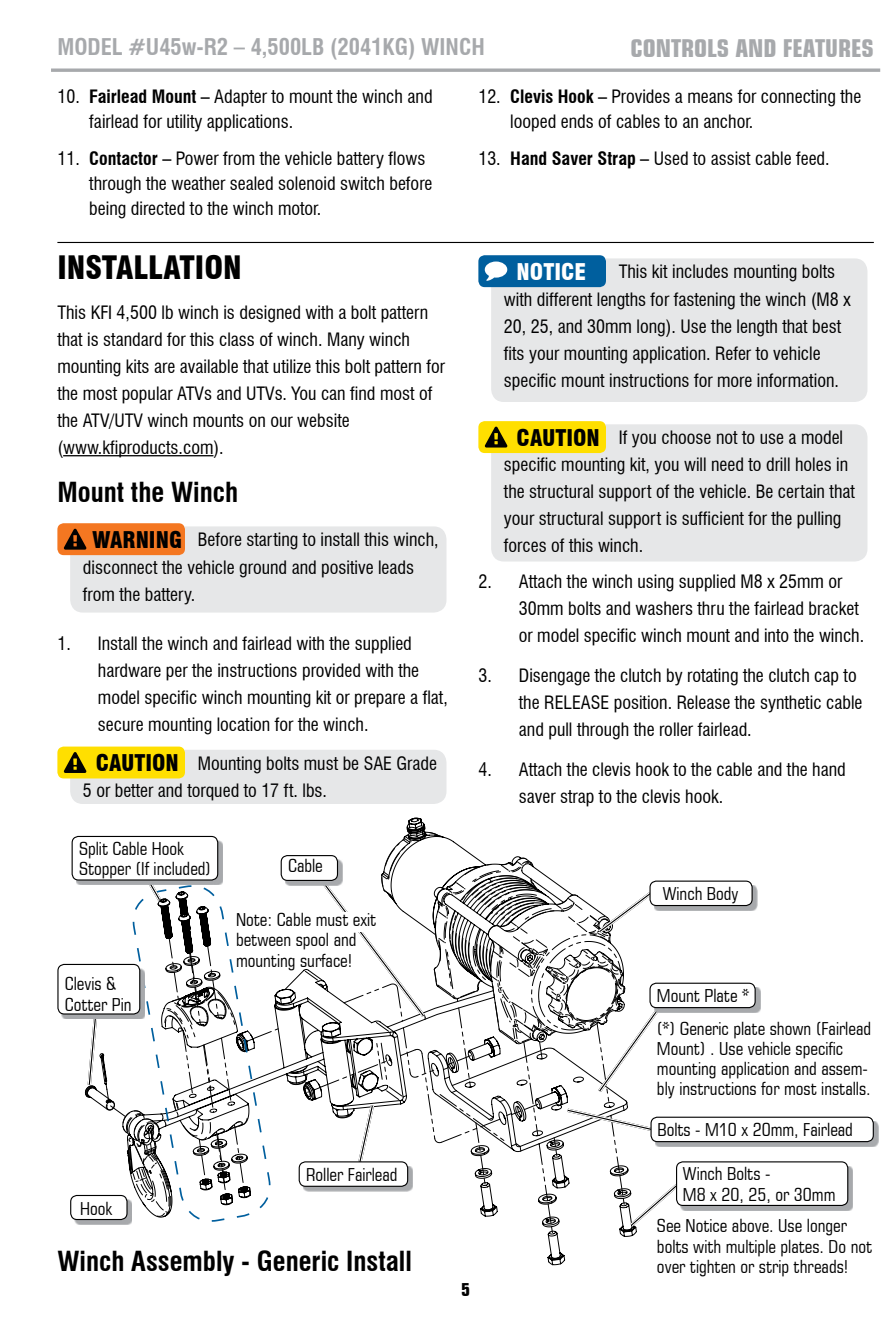
<style>
.page{position:relative;width:893px;height:1340px;background:#fff}
.page>*{position:absolute;margin:0;border:0;box-sizing:border-box;transform-origin:0 0}
.t1{font:900 condensed 31.5px "Swiss 721 BT";color:#000}
.t2{font:700 condensed 27px "Swiss 721 BT";color:#000}
.t3{font:700 condensed 24.75px "Square 721 BT";color:#a7a9ac}
.t4{font:700 condensed 22.5px "Swiss 721 BT";color:#a7a9ac}
.t5{font:900 condensed 22.5px "Swiss 721 BT";color:#000}
.t6{font:900 condensed 22.5px "Swiss 721 BT";color:#fff}
.t7{font:condensed 18px/27px "Swiss 721 BT";color:#000}
.t8{font:condensed 18px/20.2px "Square 721 BT";color:#000}
.t9{font:700 condensed 18px "Square 721 BT";color:#000}
.s1{font-weight:700}
.s2{font-weight:900;font-size:22.5px}
</style>
<div class="page">
<svg style="left:51px;top:68px;width:829px;height:4px;background:#b4b6b8"></svg>
<hr style="left:63px;top:455px;width:150px;height:1px;background:#000">
<div style="left:70px;top:526px;width:376px;height:86px;background:#e6e7e8;border-radius:13px"></div>
<div style="left:57px;top:523px;width:128px;height:32px;background:#f47721;border-radius:6px"></div>
<svg style="left:64px;top:528px;width:22px;height:21px"></svg>
<div style="left:491px;top:424px;width:376px;height:137px;background:#e6e7e8;border-radius:13px"></div>
<div style="left:478px;top:421px;width:128px;height:32px;background:#ffdf00;border-radius:6px"></div>
<svg style="left:485px;top:426px;width:22px;height:21px"></svg>
<div style="left:70px;top:749px;width:376px;height:55px;background:#e6e7e8;border-radius:13px"></div>
<div style="left:57px;top:746px;width:128px;height:32px;background:#ffdf00;border-radius:6px"></div>
<svg style="left:64px;top:752px;width:22px;height:21px"></svg>
<hr style="left:57px;top:242px;width:817px;height:1px;background:#000">
<div style="left:491px;top:258px;width:376px;height:144px;background:#e6e7e8;border-radius:13px"></div>
<div style="left:478px;top:255px;width:128px;height:32px;background:#005f9e;border-radius:6px"></div>
<svg style="left:485px;top:261px;width:22px;height:20px"></svg>
<svg style="left:551px;top:1255px;width:10px;height:3px"></svg>
<svg style="left:687px;top:885px;width:70px;height:25px"></svg>
<div style="left:650px;top:881px;width:102px;height:24px;background:#fff;border-radius:6px"></div>
<div style="left:649px;top:880px;width:104px;height:26px;border:1px solid #000;border-radius:6px"></div>
<svg style="left:687px;top:987px;width:73px;height:25px"></svg>
<div style="left:650px;top:983px;width:105px;height:24px;background:#fff;border-radius:6px"></div>
<div style="left:649px;top:982px;width:107px;height:26px;border:1px solid #000;border-radius:6px"></div>
<svg style="left:687px;top:1121px;width:191px;height:25px"></svg>
<div style="left:651px;top:1117px;width:222px;height:24px;background:#fff;border-radius:6px"></div>
<div style="left:650px;top:1116px;width:224px;height:26px;border:1px solid #000;border-radius:6px"></div>
<svg style="left:687px;top:1166px;width:166px;height:44px"></svg>
<div style="left:677px;top:1161px;width:171px;height:44px;background:#fff;border-radius:6px"></div>
<div style="left:676px;top:1161px;width:172px;height:44px;border:1px solid #000;border-radius:6px"></div>
<div style="left:72px;top:836px;width:146px;height:44px;border:1px solid #000;border-radius:6px"></div>
<div style="left:75px;top:1199px;width:57px;height:25px;background:#a7a9ac"></div>
<div style="left:71px;top:1195px;width:56px;height:24px;background:#fff;border-radius:6px"></div>
<div style="left:70px;top:1194px;width:58px;height:26px;border:1px solid #000;border-radius:6px"></div>
<svg style="left:85px;top:844px;width:194px;height:378px"></svg>
<svg style="left:62px;top:968px;width:83px;height:51px"></svg>
<div style="left:58px;top:964px;width:82px;height:50px;background:#fff;border-radius:6px"></div>
<div style="left:57px;top:963px;width:83px;height:51px;border:1px solid #000;border-radius:6px"></div>
<svg style="left:289px;top:832px;width:398px;height:400px"></svg>
<div style="left:285px;top:859px;width:58px;height:26px;background:#a7a9ac"></div>
<div style="left:281px;top:855px;width:56px;height:25px;background:#fff;border-radius:6px"></div>
<div style="left:281px;top:855px;width:57px;height:26px;border:1px solid #000;border-radius:6px"></div>
<div style="left:236px;top:912px;width:147px;height:19px;background:#fff"></div>
<p class="t4" style="left:57px;top:34px;width:429px">MODEL #U45w-R2 – 4,500LB (2041KG) WINCH</p>
<h3 class="t3" style="left:631px;top:33px;width:26px">CONTROLS</h3>
<h3 class="t3" style="left:735px;top:33px;width:15px">AND</h3>
<h3 class="t3" style="left:783px;top:33px;width:13px">FEATURES</h3>
<p class="t7" style="left:89px;top:84px;width:345px;line-height:24.8px;text-indent:-32px">10. <span class="s1">Fairlead Mount</span> – Adapter to mount the winch and fairlead for utility applications.</p>
<p class="t7" style="left:89px;top:146px;width:345px;line-height:24.8px;text-indent:-32px">11. <span class="s1">Contactor</span> – Power from the vehicle battery flows through the weather sealed solenoid switch before being directed to the winch motor.</p>
<h1 class="t1" style="left:57px;top:249px;width:186px">INSTALLATI ON</h1>
<p class="t7" style="left:57px;top:299px;width:389px">This KFI 4,500 lb winch is designed with a bolt pattern that is standard for this class of winch. Many winch mounting kits are available that utilize this bolt pattern for the most popular ATVs and UTVs. You can find most of the ATV/UTV winch mounts on our website (www.kfiproducts.com).</p>
<h2 class="t2" style="left:57px;top:476px;width:182px">Mount the Winch</h2>
<p class="t7" style="left:83px;top:526px;width:357px;text-indent:9px"><span class="s2">WARNING</span> Before starting to install this winch, disconnect the vehicle ground and positive leads from the battery.</p>
<p class="t7" style="left:98px;top:630px;width:351px;text-indent:-41px">1. Install the winch and fairlead with the supplied hardware per the instructions provided with the model specific winch mounting kit or prepare a flat, secure mounting location for the winch.</p>
<p class="t5" style="left:96px;top:749px;width:70px">CAUTION</p>
<p class="t7" style="left:83px;top:749px;width:356px;text-indent:115px">Mounting bolts must be SAE Grade<br>5 or better and torqued to 17 ft. lbs.</p>
<p class="t8" style="left:79px;top:838px;width:134px">Split Cable Hook<br>Stopper (If included)</p>
<p class="t8" style="left:65px;top:973px;width:68px">Clevis &amp;<br>Cotter Pin</p>
<p class="t8" style="left:288px;top:855px;width:36px">Cable</p>
<p class="t8" style="left:236px;top:909px;width:142px">Note: Cable must exit between spool and mounting surface!</p>
<p class="t8" style="left:80px;top:1198px;width:33px">Hook</p>
<p class="t8" style="left:306px;top:1163px;width:93px">Roller Fairlead</p>
<h2 class="t2" style="left:57px;top:1245px;width:356px">Winch Assembly - Generic Install</h2>
<p class="t7" style="left:510px;top:84px;width:352px;line-height:24.8px;text-indent:-32px">12. <span class="s1">Clevis Hook</span> – Provides a means for connecting the looped ends of cables to an anchor.</p>
<p class="t7" style="left:478px;top:145px;width:353px">13. <span class="s1">Hand Saver Strap</span> – Used to assist cable feed.</p>
<p class="t6" style="left:517px;top:258px;width:69px">NOTICE</p>
<p class="t7" style="left:504px;top:258px;width:348px;text-indent:115px">This kit includes mounting bolts with different lengths for fastening the winch (M8 x 20, 25, and 30mm long). Use the length that best fits your mounting application. Refer to vehicle specific mount instructions for more information.</p>
<p class="t5" style="left:517px;top:424px;width:70px">CAUTION</p>
<p class="t7" style="left:504px;top:424px;width:352px;text-indent:115px">If you choose not to use a model specific mounting kit, you will need to drill holes in the structural support of the vehicle. Be certain that your structural support is sufficient for the pulling forces of this winch.</p>
<p class="t7" style="left:519px;top:568px;width:347px;text-indent:-40px">2. Attach the winch using supplied M8 x 25mm or<br>30mm bolts and washers thru the fairlead bracket or model specific winch mount and into the winch.</p>
<p class="t7" style="left:519px;top:661px;width:345px;text-indent:-40px">3. Disengage the clutch by rotating the clutch cap to the RELEASE position. Release the synthetic cable and pull through the roller fairlead.</p>
<p class="t7" style="left:519px;top:755px;width:328px;text-indent:-40px">4. Attach the clevis hook to the cable and the hand saver strap to the clevis hook.</p>
<p class="t8" style="left:663px;top:883px;width:77px">Winch Body</p>
<p class="t9" style="left:461px;top:1278px;width:10px">5</p>
<p class="t8" style="left:657px;top:979px;width:216px;line-height:32.4px">Mount Plate *<br>(*) Generic plate shown (Fairlead</p>
<p class="t8" style="left:657px;top:1038px;width:215px">Mount) . Use vehicle specific mounting application and assem&shy;bly instructions for most installs.</p>
<p class="t8" style="left:657px;top:1119px;width:197px">Bolts - M10 x 20mm, Fairlead</p>
<p class="t8" style="left:683px;top:1163px;width:154px">Winch Bolts -<br>M8 x 20, 25, or 30mm</p>
<p class="t8" style="left:657px;top:1215px;width:217px">See Notice above. Use longer bolts with multiple plates. Do not over tighten or strip threads!</p>
</div>
